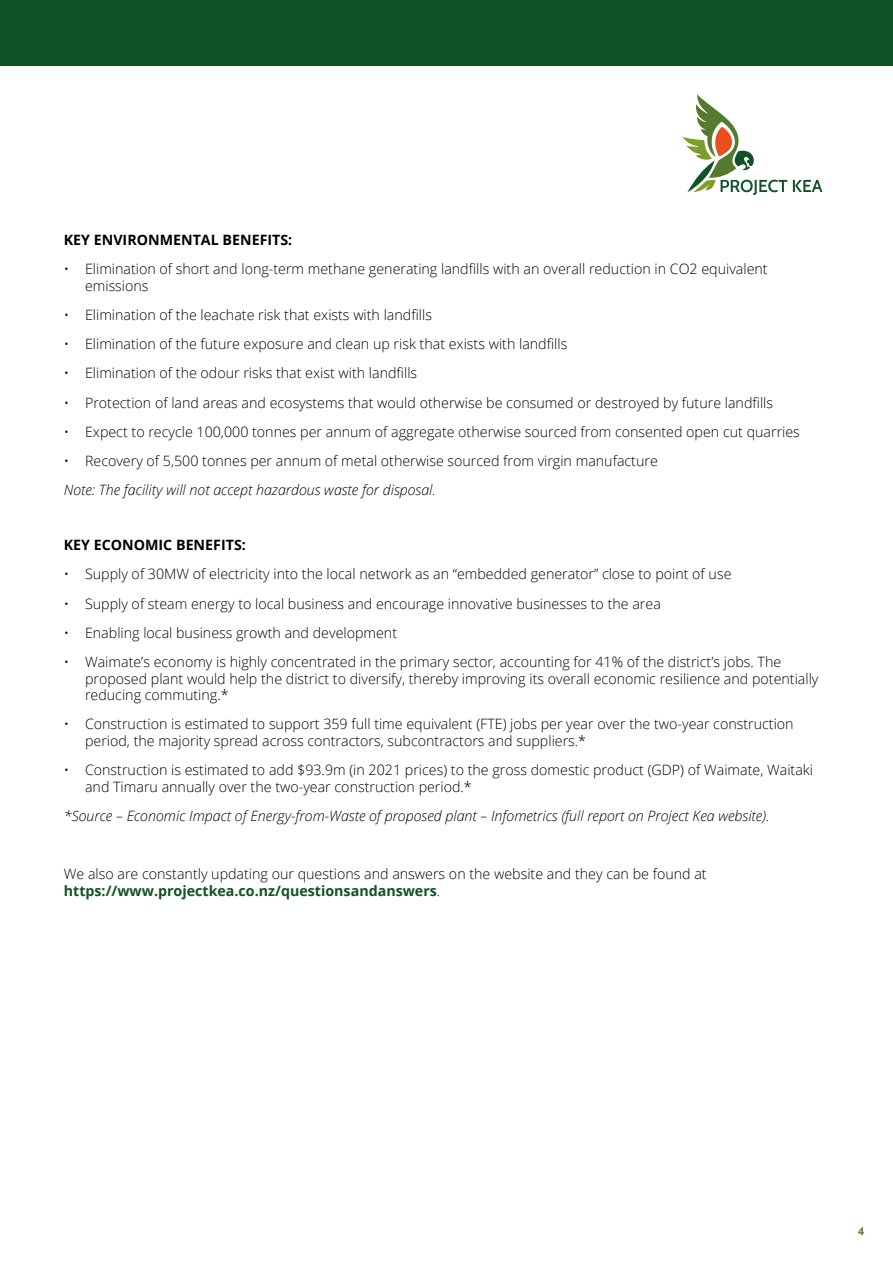
<style>
.page{position:relative;width:893px;height:1263px;background:#fff}
.page>*{position:absolute;margin:0;border:0;box-sizing:border-box;transform-origin:0 0}
.t1{font:300 14.25px/16.5px "Open Sans";color:#000}
.t2{font:italic 300 14.25px "Open Sans";color:#000}
.t3{font:700 14.25px "Open Sans";color:#000}
.t4{font:700 10.5px "Open Sans";color:#537a2d}
.s1{font-weight:700;color:#115227}
</style>
<div class="page">
<div style="left:0;top:0;width:893px;height:66px;background:#115227"></div>
<svg style="left:682px;top:94px;width:105px;height:101px"></svg>
<svg style="left:793px;top:180px;width:29px;height:12px"></svg>
<p class="t3" style="left:64px;top:230px;width:230px">KEY ENVIRONMENTAL BENEFITS:</p>
<p class="t1" style="left:85px;top:260px;width:684px;text-indent:-21px">• Elimination of short and long-term methane generating landfills with an overall reduction in CO2 equivalent emissions</p>
<p class="t1" style="left:64px;top:306px;width:370px">• Elimination of the leachate risk that exists with landfills</p>
<p class="t1" style="left:64px;top:335px;width:505px">• Elimination of the future exposure and clean up risk that exists with landfills</p>
<p class="t1" style="left:64px;top:364px;width:355px">• Elimination of the odour risks that exist with landfills</p>
<p class="t1" style="left:64px;top:394px;width:711px">• Protection of land areas and ecosystems that would otherwise be consumed or destroyed by future landfills</p>
<p class="t1" style="left:64px;top:423px;width:738px">• Expect to recycle 100,000 tonnes per annum of aggregate otherwise sourced from consented open cut quarries</p>
<p class="t1" style="left:64px;top:452px;width:596px">• Recovery of 5,500 tonnes per annum of metal otherwise sourced from virgin manufacture</p>
<p class="t2" style="left:64px;top:480px;width:374px">Note: The facility will not accept hazardous waste for disposal.</p>
<p class="t3" style="left:64px;top:535px;width:184px">KEY ECONOMIC BENEFITS:</p>
<p class="t1" style="left:64px;top:566px;width:669px">• Supply of 30MW of electricity into the local network as an “embedded generator” close to point of use</p>
<p class="t1" style="left:64px;top:595px;width:599px">• Supply of steam energy to local business and encourage innovative businesses to the area</p>
<p class="t1" style="left:64px;top:624px;width:335px">• Enabling local business growth and development</p>
<p class="t1" style="left:85px;top:653px;width:735px;text-indent:-21px">• Waimate’s economy is highly concentrated in the primary sector, accounting for 41% of the district’s jobs. The proposed plant would help the district to diversify, thereby improving its overall economic resilience and potentially reducing commuting.*</p>
<p class="t1" style="left:85px;top:716px;width:710px;text-indent:-21px">• Construction is estimated to support 359 full time equivalent (FTE) jobs per year over the two-year construction period, the majority spread across contractors, subcontractors and suppliers.*</p>
<p class="t1" style="left:85px;top:761px;width:729px;text-indent:-21px">• Construction is estimated to add $93.9m (in 2021 prices) to the gross domestic product (GDP) of Waimate, Waitaki and Timaru annually over the two-year construction period.*</p>
<p class="t2" style="left:64px;top:806px;width:707px">*Source – Economic Impact of Energy-from-Waste of proposed plant – Infometrics (full report on Project Kea website).</p>
<p class="t1" style="left:64px;top:866px;width:644px">We also are constantly updating our questions and answers on the website and they can be found at <span class="s1">https://www.projectkea.co.nz/questionsandanswers</span>.</p>
<p class="t4" style="left:858px;top:1224px;width:7px">4</p>
</div>
